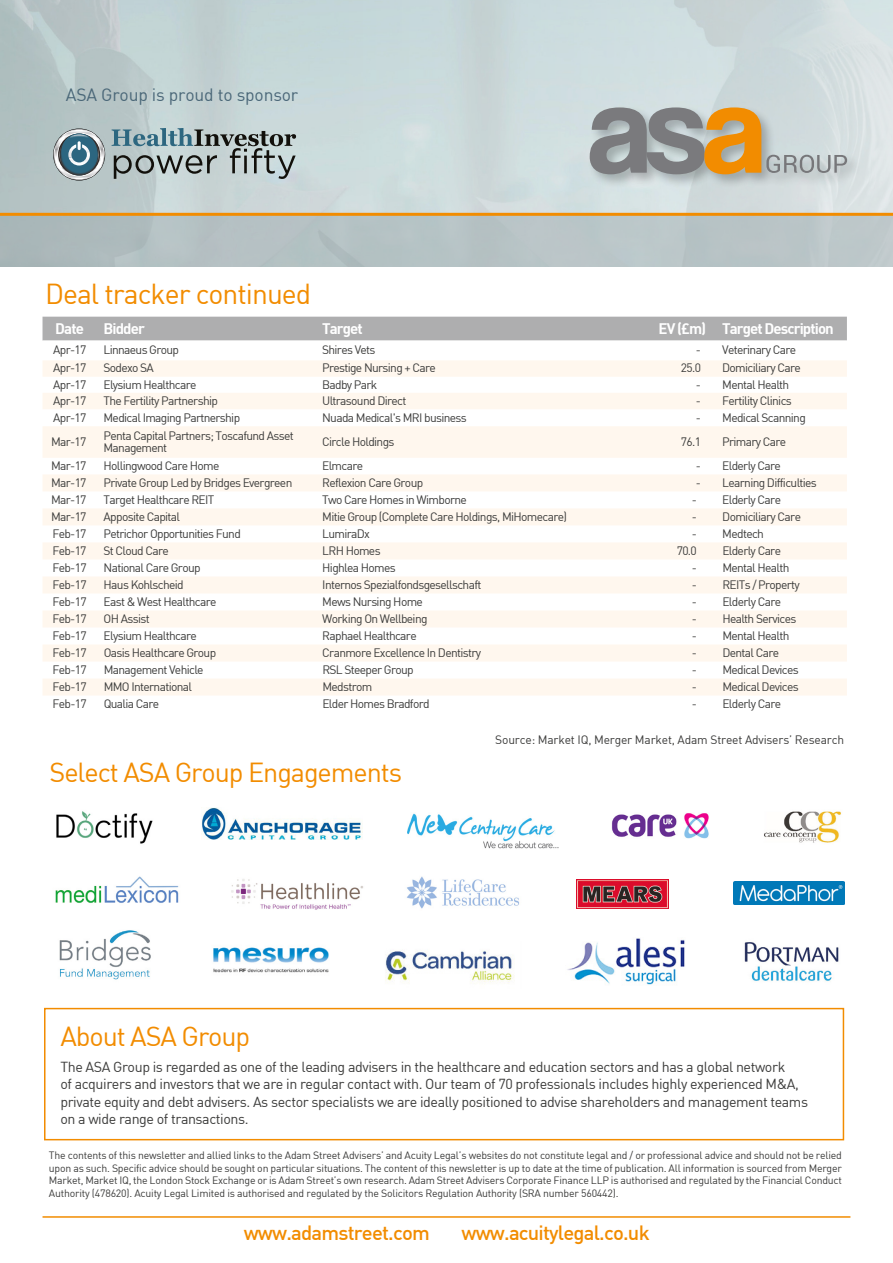
<style>
.page{position:relative;width:893px;height:1263px;background:#fff}
.page>*{position:absolute;margin:0;border:0;box-sizing:border-box;transform-origin:0 0}
.t1{font:28.35px "DIN";letter-spacing:-.035em;color:#f28c00}
.t2{font:27px "DIN";letter-spacing:-.04em;color:#f28c00}
.t3{font:500 20.25px "DIN";letter-spacing:-.04em;color:#f28c00}
.t4{font:17.55px "DIN";letter-spacing:-.01em;color:#4a6778}
.t5{font:15px "DIN Bold";letter-spacing:-.06em;color:#fff}
.t6{font:14.25px/17.2px "DIN";letter-spacing:-.03em;color:#3c3c3b}
.t7{font:12px/12px "DIN";letter-spacing:-.055em;color:#3c3c3b}
.t8{font:12px "DIN";letter-spacing:-.015em;color:#3c3c3b}
.t9{font:10.5px/12.8px "DIN";letter-spacing:-.02em;color:#3c3c3b;text-align:justify}
</style>
<div class="page">
<img style="left:0;top:0;width:893px;height:213px">
<div style="left:0;top:214px;width:893px;height:53px;background:linear-gradient(to right,#adbbbd,#bec9cb)"></div>
<div style="left:588px;top:105px;width:273px;height:84px;background:#000;opacity:.24"></div>
<svg style="left:590px;top:107px;width:257px;height:67px;background:#b3a996"></svg>
<hr style="left:43px;top:1216px;width:807px;height:2px;background:#f28c00">
<hr style="left:0;top:213px;width:893px;height:3px;background:#f28c00">
<div style="left:43px;top:317px;width:804px;height:24px;background:#aeaeaf"></div>
<svg style="left:43px;top:360px;width:804px;height:335px;fill:#fff7ee"></svg>
<img style="left:59px;top:930px;width:92px;height:50px">
<img style="left:744px;top:942px;width:95px;height:40px">
<img style="left:55px;top:876px;width:124px;height:27px">
<img style="left:407px;top:813px;width:152px;height:36px">
<img style="left:764px;top:811px;width:77px;height:32px">
<img style="left:201px;top:807px;width:162px;height:32px">
<img style="left:611px;top:813px;width:98px;height:25px">
<img style="left:567px;top:937px;width:118px;height:48px">
<img style="left:56px;top:811px;width:97px;height:33px">
<img style="left:385px;top:950px;width:130px;height:34px">
<img style="left:406px;top:876px;width:113px;height:33px">
<img style="left:576px;top:879px;width:92px;height:30px">
<img style="left:231px;top:879px;width:132px;height:31px">
<img style="left:733px;top:881px;width:112px;height:24px">
<img style="left:213px;top:947px;width:116px;height:26px">
<div style="left:44px;top:1008px;width:800px;height:132px;border:2px solid #f28c00"></div>
<svg style="left:53px;top:129px;width:52px;height:52px;background:#859ca6"></svg>
<svg style="left:112px;top:128px;width:184px;height:51px;background:#99a7a8"></svg>
<h3 class="t4" style="left:66px;top:83px;width:234px">ASA Group is proud to sponsor</h3>
<h1 class="t1" style="left:45px;top:276px;width:268px">Deal tracker continued</h1>
<p class="t5" style="left:55px;top:319px;width:30px">Date</p>
<p class="t5" style="left:103px;top:319px;width:43px">Bidder</p>
<p class="t5" style="left:322px;top:319px;width:42px">Target</p>
<p class="t5" style="left:658px;top:319px;width:177px">EV (£m) Target Description</p>
<p class="t7" style="left:53px;top:344px;width:35px">Apr-17</p>
<p class="t7" style="left:103px;top:344px;width:77px">Linnaeus Group</p>
<p class="t7" style="left:322px;top:344px;width:55px">Shires Vets</p>
<p class="t7" style="left:696px;top:344px;width:102px">- Veterinary Care</p>
<p class="t7" style="left:53px;top:362px;width:35px">Apr-17</p>
<p class="t7" style="left:103px;top:362px;width:52px">Sodexo SA</p>
<p class="t7" style="left:322px;top:362px;width:115px">Prestige Nursing + Care</p>
<p class="t7" style="left:681px;top:362px;width:22px">25.0</p>
<p class="t7" style="left:722px;top:362px;width:80px">Domiciliary Care</p>
<p class="t7" style="left:53px;top:378px;width:35px">Apr-17</p>
<p class="t7" style="left:103px;top:378px;width:95px">Elysium Healthcare</p>
<p class="t7" style="left:322px;top:378px;width:57px">Badby Park</p>
<p class="t7" style="left:696px;top:378px;width:95px">- Mental Health</p>
<p class="t7" style="left:53px;top:394px;width:35px">Apr-17</p>
<p class="t7" style="left:103px;top:394px;width:116px">The Fertility Partnership</p>
<p class="t7" style="left:322px;top:394px;width:86px">Ultrasound Direct</p>
<p class="t7" style="left:696px;top:394px;width:98px">- Fertility Clinics</p>
<p class="t7" style="left:53px;top:411px;width:35px">Apr-17</p>
<p class="t7" style="left:104px;top:411px;width:138px">Medical Imaging Partnership</p>
<p class="t7" style="left:322px;top:411px;width:146px">Nuada Medical's MRI business</p>
<p class="t7" style="left:696px;top:411px;width:111px">- Medical Scanning</p>
<p class="t7" style="left:51px;top:435px;width:37px">Mar-17</p>
<p class="t7" style="left:104px;top:429px;width:192px">Penta Capital Partners; Toscafund Asset<br>Management</p>
<p class="t7" style="left:322px;top:435px;width:74px">Circle Holdings</p>
<p class="t7" style="left:681px;top:435px;width:22px">76.1</p>
<p class="t7" style="left:722px;top:435px;width:66px">Primary Care</p>
<p class="t7" style="left:51px;top:459px;width:37px">Mar-17</p>
<p class="t7" style="left:104px;top:459px;width:117px">Hollingwood Care Home</p>
<p class="t7" style="left:322px;top:459px;width:42px">Elmcare</p>
<p class="t7" style="left:696px;top:459px;width:87px">- Elderly Care</p>
<p class="t7" style="left:51px;top:476px;width:37px">Mar-17</p>
<p class="t7" style="left:104px;top:476px;width:190px">Private Group Led by Bridges Evergreen</p>
<p class="t7" style="left:322px;top:476px;width:103px">Reflexion Care Group</p>
<p class="t7" style="left:696px;top:476px;width:123px">- Learning Difficulties</p>
<p class="t7" style="left:51px;top:493px;width:37px">Mar-17</p>
<p class="t7" style="left:104px;top:493px;width:112px">Target Healthcare REIT</p>
<p class="t7" style="left:322px;top:493px;width:146px">Two Care Homes in Wimborne</p>
<p class="t7" style="left:692px;top:493px;width:91px">- Elderly Care</p>
<p class="t7" style="left:51px;top:510px;width:37px">Mar-17</p>
<p class="t7" style="left:104px;top:510px;width:78px">Apposite Capital</p>
<p class="t7" style="left:322px;top:510px;width:246px">Mitie Group (Complete Care Holdings, MiHomecare)</p>
<p class="t7" style="left:692px;top:510px;width:111px">- Domiciliary Care</p>
<p class="t7" style="left:52px;top:527px;width:36px">Feb-17</p>
<p class="t7" style="left:104px;top:527px;width:139px">Petrichor Opportunities Fund</p>
<p class="t7" style="left:322px;top:527px;width:49px">LumiraDx</p>
<p class="t7" style="left:692px;top:527px;width:74px">- Medtech</p>
<p class="t7" style="left:52px;top:544px;width:36px">Feb-17</p>
<p class="t7" style="left:104px;top:544px;width:67px">St Cloud Care</p>
<p class="t7" style="left:322px;top:544px;width:60px">LRH Homes</p>
<p class="t7" style="left:677px;top:544px;width:22px">70.0</p>
<p class="t7" style="left:722px;top:544px;width:60px">Elderly Care</p>
<p class="t7" style="left:52px;top:561px;width:36px">Feb-17</p>
<p class="t7" style="left:104px;top:561px;width:99px">National Care Group</p>
<p class="t7" style="left:322px;top:561px;width:75px">Highlea Homes</p>
<p class="t7" style="left:692px;top:561px;width:99px">- Mental Health</p>
<p class="t7" style="left:52px;top:578px;width:36px">Feb-17</p>
<p class="t7" style="left:104px;top:578px;width:82px">Haus Kohlscheid</p>
<p class="t7" style="left:322px;top:578px;width:161px">Internos Spezialfondsgesellschaft</p>
<p class="t7" style="left:692px;top:578px;width:110px">- REITs / Property</p>
<p class="t7" style="left:52px;top:595px;width:36px">Feb-17</p>
<p class="t7" style="left:104px;top:595px;width:114px">East &amp; West Healthcare</p>
<p class="t7" style="left:322px;top:595px;width:102px">Mews Nursing Home</p>
<p class="t7" style="left:692px;top:595px;width:91px">- Elderly Care</p>
<p class="t7" style="left:52px;top:612px;width:36px">Feb-17</p>
<p class="t7" style="left:104px;top:612px;width:48px">OH Assist</p>
<p class="t7" style="left:322px;top:612px;width:107px">Working On Wellbeing</p>
<p class="t7" style="left:692px;top:612px;width:106px">- Health Services</p>
<p class="t7" style="left:52px;top:629px;width:36px">Feb-17</p>
<p class="t7" style="left:104px;top:629px;width:95px">Elysium Healthcare</p>
<p class="t7" style="left:322px;top:629px;width:96px">Raphael Healthcare</p>
<p class="t7" style="left:692px;top:629px;width:99px">- Mental Health</p>
<p class="t7" style="left:52px;top:646px;width:36px">Feb-17</p>
<p class="t7" style="left:104px;top:646px;width:114px">Oasis Healthcare Group</p>
<p class="t7" style="left:322px;top:646px;width:160px">Cranmore Excellence In Dentistry</p>
<p class="t7" style="left:692px;top:646px;width:89px">- Dental Care</p>
<p class="t7" style="left:52px;top:663px;width:36px">Feb-17</p>
<p class="t7" style="left:104px;top:663px;width:101px">Management Vehicle</p>
<p class="t7" style="left:322px;top:663px;width:93px">RSL Steeper Group</p>
<p class="t7" style="left:692px;top:663px;width:108px">- Medical Devices</p>
<p class="t7" style="left:52px;top:680px;width:36px">Feb-17</p>
<p class="t7" style="left:104px;top:680px;width:90px">MMO International</p>
<p class="t7" style="left:322px;top:680px;width:51px">Medstrom</p>
<p class="t7" style="left:692px;top:680px;width:108px">- Medical Devices</p>
<p class="t7" style="left:52px;top:697px;width:36px">Feb-17</p>
<p class="t7" style="left:104px;top:697px;width:57px">Qualia Care</p>
<p class="t7" style="left:322px;top:697px;width:109px">Elder Homes Bradford</p>
<p class="t7" style="left:692px;top:697px;width:91px">- Elderly Care</p>
<h2 class="t2" style="left:50px;top:756px;width:354px">Select ASA Group Engagements</h2>
<p class="t8" style="left:495px;top:732px;width:350px">Source: Market IQ, Merger Market, Adam Street Advisers’ Research</p>
<h2 class="t2" style="left:60px;top:1020px;width:191px">About ASA Group</h2>
<p class="t6" style="left:60px;top:1058px;width:749px">The ASA Group is regarded as one of the leading advisers in the healthcare and education sectors and has a global network<br>of acquirers and investors that we are in regular contact with. Our team of 70 professionals includes highly experienced M&amp;A, private equity and debt advisers. As sector specialists we are ideally positioned to advise shareholders and management teams on a wide range of transactions.</p>
<p class="t9" style="left:49px;top:1148px;width:795px">The contents of this newsletter and allied links to the Adam Street Advisers’ and Acuity Legal’s websites do not constitute legal and / or professional advice and should not be relied upon as such. Specific advice should be sought on particular situations. The content of this newsletter is up to date at the time of publication. All information is sourced from Merger Market, Market IQ, the London Stock Exchange or is Adam Street’s own research. Adam Street Advisers Corporate Finance LLP is authorised and regulated by the Financial Conduct Authority (478620). Acuity Legal Limited is authorised and regulated by the Solicitors Regulation Authority (SRA number 560442).</p>
<h3 class="t3" style="left:244px;top:1219px;width:188px">www.adamstreet.com</h3>
<h3 class="t3" style="left:461px;top:1219px;width:190px">www.acuitylegal.co.uk</h3>
</div>
